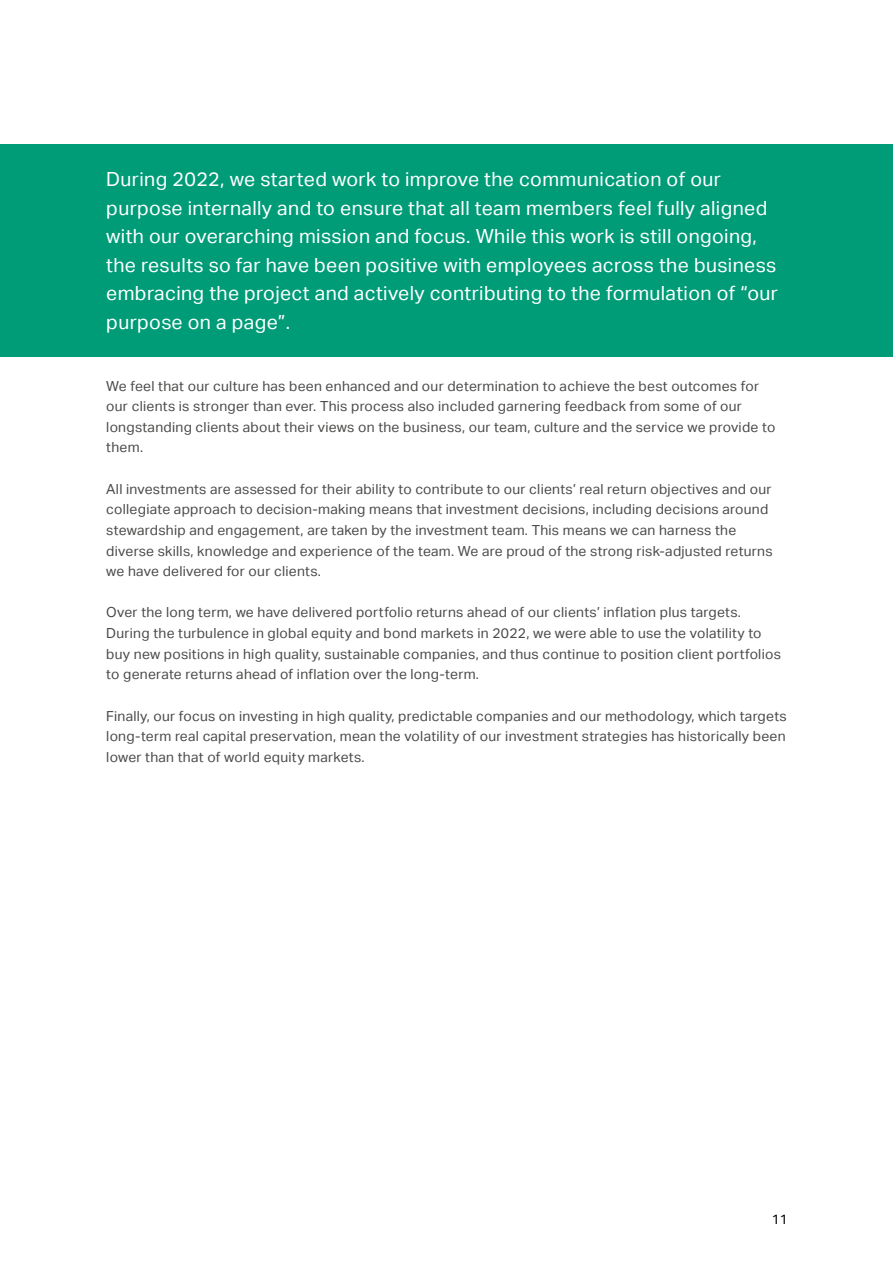
<style>
.page{position:relative;width:893px;height:1263px;background:#fff}
.page>*{position:absolute;margin:0;border:0;box-sizing:border-box;transform-origin:0 0}
.t1{font:19.5px/28.5px "Aktiv Grotesk";letter-spacing:.02em;color:#fff}
.t2{font:13.8px/20.5px "Aktiv Grotesk";letter-spacing:.02em;color:#4a4a49}
.t3{font:13.5px "Aktiv Grotesk";color:#000}
</style>
<div class="page">
<div style="left:0;top:145px;width:893px;height:212px;background:#009c78"></div>
<p class="t1" style="left:106px;top:165px;width:673px">During 2022, we started work to improve the communication of our purpose internally and to ensure that all team members feel fully aligned with our overarching mission and focus. While this work is still ongoing, the results so far have been positive with employees across the business embracing the project and actively contributing to the formulation of “our purpose on a page”.</p>
<p class="t2" style="left:106px;top:375px;width:671px">We feel that our culture has been enhanced and our determination to achieve the best outcomes for our clients is stronger than ever. This process also included garnering feedback from some of our longstanding clients about their views on the business, our team, culture and the service we provide to them.</p>
<p class="t2" style="left:106px;top:479px;width:668px">All investments are assessed for their ability to contribute to our clients’ real return objectives and our collegiate approach to decision-making means that investment decisions, including decisions around stewardship and engagement, are taken by the investment team. This means we can harness the diverse skills, knowledge and experience of the team. We are proud of the strong risk-adjusted returns we have delivered for our clients.</p>
<p class="t2" style="left:106px;top:602px;width:676px">Over the long term, we have delivered portfolio returns ahead of our clients’ inflation plus targets.<br>During the turbulence in global equity and bond markets in 2022, we were able to use the volatility to buy new positions in high quality, sustainable companies, and thus continue to position client portfolios to generate returns ahead of inflation over the long-term.</p>
<p class="t2" style="left:106px;top:705px;width:682px;text-align:justify">Finally, our focus on investing in high quality, predictable companies and our methodology, which targets long-term real capital preservation, mean the volatility of our investment strategies has historically been lower than that of world equity markets.</p>
<p class="t3" style="left:772px;top:1211px;width:17px">11</p>
</div>
